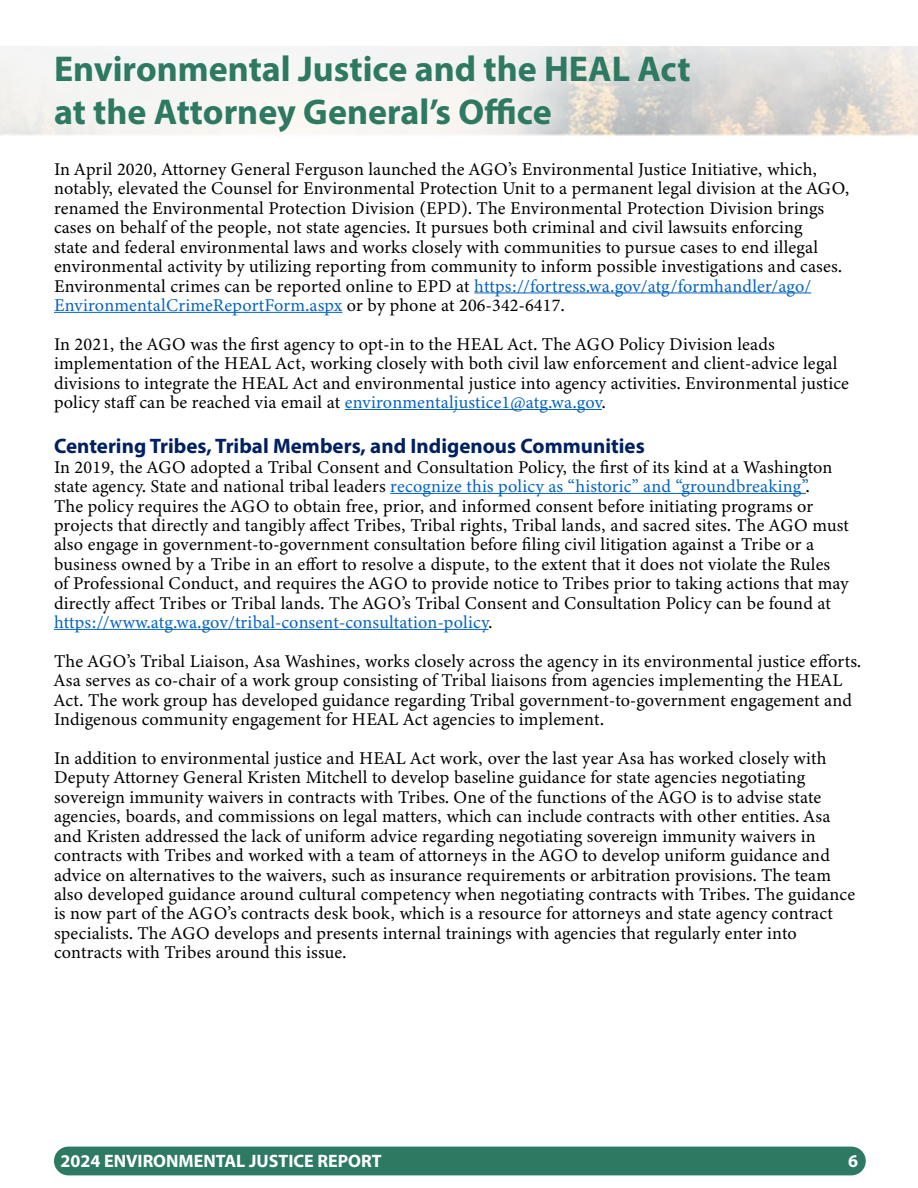
<style>
.page{position:relative;width:918px;height:1188px;background:#fff}
.page>*{position:absolute;margin:0;border:0;box-sizing:border-box;transform-origin:0 0}
.t1{font:36px/43.2px "Myriad Variable Concept";color:#2d7961}
.t2{font:21px "Myriad Variable Concept";color:#002060}
.Body_Text{font:18px/19.5px "Minion Variable Concept";letter-spacing:.01em;color:#000}
.t3{font:700 18px "Myriad Pro";color:#fff}
.s1{color:#0563c1}
</style>
<div class="page">
<div style="left:54px;top:1147px;width:812px;height:28px;background:#2d7961;border-radius:14px"></div>
<svg style="left:0;top:46px;width:918px;height:89px;fill:#f3f1ef"></svg>
<hr style="left:474px;top:292px;width:337px;height:1px;background:#0563c1">
<hr style="left:54px;top:312px;width:288px;height:1px;background:#0563c1">
<hr style="left:345px;top:409px;width:257px;height:1px;background:#0563c1">
<hr style="left:390px;top:493px;width:416px;height:1px;background:#0563c1">
<hr style="left:54px;top:629px;width:435px;height:1px;background:#0563c1">
<h1 class="t1" style="left:54px;top:47px;width:638px">Environmental Justice and the HEAL Act at the Attorney General’s Office</h1>
<p class="Body_Text" style="left:54px;top:159px;width:797px">In April 2020, Attorney General Ferguson launched the AGO’s Environmental Justice Initiative, which, notably, elevated the Counsel for Environmental Protection Unit to a permanent legal division at the AGO, renamed the Environmental Protection Division (EPD). The Environmental Protection Division brings cases on behalf of the people, not state agencies. It pursues both criminal and civil lawsuits enforcing<br>state and federal environmental laws and works closely with communities to pursue cases to end illegal environmental activity by utilizing reporting from community to inform possible investigations and cases.<br>Environmental crimes can be reported online to EPD at <span class="s1">https://fortress.wa.gov/atg/formhandler/ago/ EnvironmentalCrimeReportForm.aspx</span> or by phone at 206-342-6417.</p>
<p class="Body_Text" style="left:54px;top:334px;width:797px">In 2021, the AGO was the first agency to opt-in to the HEAL Act. The AGO Policy Division leads implementation of the HEAL Act, working closely with both civil law enforcement and client-advice legal divisions to integrate the HEAL Act and environmental justice into agency activities. Environmental justice policy staff can be reached via email at <span class="s1">environmentaljustice1@atg.wa.gov</span>.</p>
<h3 class="t2" style="left:54px;top:434px;width:592px">Centering Tribes, Tribal Members, and Indigenous Communities</h3>
<p class="Body_Text" style="left:54px;top:457px;width:797px">In 2019, the AGO adopted a Tribal Consent and Consultation Policy, the first of its kind at a Washington state agency. State and national tribal leaders <span class="s1">recognize this policy as “historic” and “groundbreaking”</span>.<br>The policy requires the AGO to obtain free, prior, and informed consent before initiating programs or projects that directly and tangibly affect Tribes, Tribal rights, Tribal lands, and sacred sites. The AGO must also engage in government-to-government consultation before filing civil litigation against a Tribe or a business owned by a Tribe in an effort to resolve a dispute, to the extent that it does not violate the Rules of Professional Conduct, and requires the AGO to provide notice to Tribes prior to taking actions that may directly affect Tribes or Tribal lands. The AGO’s Tribal Consent and Consultation Policy can be found at <span class="s1">https://www.atg.wa.gov/tribal-consent-consultation-policy</span>.</p>
<p class="Body_Text" style="left:54px;top:651px;width:809px">The AGO’s Tribal Liaison, Asa Washines, works closely across the agency in its environmental justice efforts.<br>Asa serves as co-chair of a work group consisting of Tribal liaisons from agencies implementing the HEAL Act. The work group has developed guidance regarding Tribal government-to-government engagement and Indigenous community engagement for HEAL Act agencies to implement.</p>
<p class="Body_Text" style="left:54px;top:748px;width:803px">In addition to environmental justice and HEAL Act work, over the last year Asa has worked closely with Deputy Attorney General Kristen Mitchell to develop baseline guidance for state agencies negotiating sovereign immunity waivers in contracts with Tribes. One of the functions of the AGO is to advise state agencies, boards, and commissions on legal matters, which can include contracts with other entities. Asa and Kristen addressed the lack of uniform advice regarding negotiating sovereign immunity waivers in contracts with Tribes and worked with a team of attorneys in the AGO to develop uniform guidance and advice on alternatives to the waivers, such as insurance requirements or arbitration provisions. The team also developed guidance around cultural competency when negotiating contracts with Tribes. The guidance is now part of the AGO’s contracts desk book, which is a resource for attorneys and state agency contract specialists. The AGO develops and presents internal trainings with agencies that regularly enter into contracts with Tribes around this issue.</p>
<p class="t3" style="left:61px;top:1149px;width:323px">2024 ENVIRONMENTAL JUSTICE REPORT</p>
<p class="t3" style="left:848px;top:1149px;width:11px">6</p>
</div>
